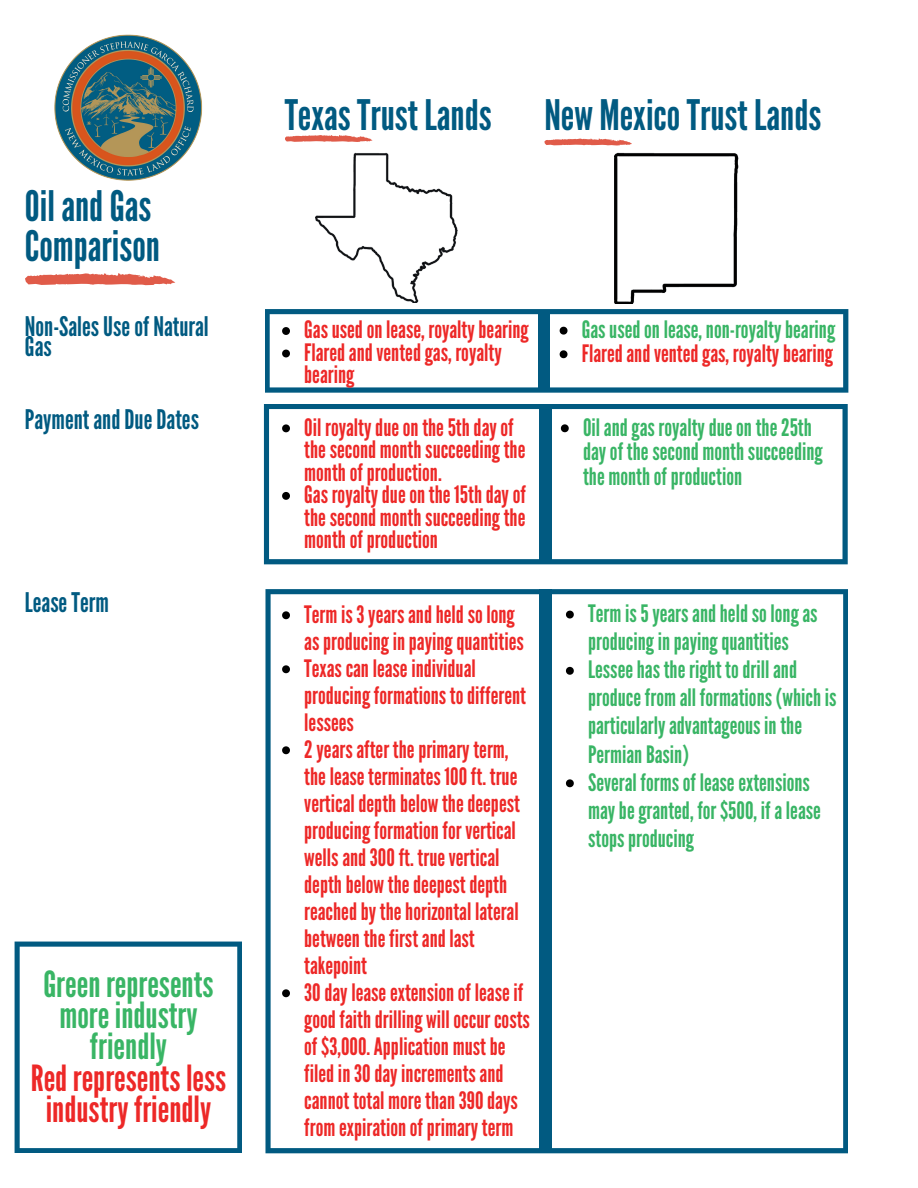
<style>
.page{position:relative;width:918px;height:1188px;background:#fff}
.page>*{position:absolute;margin:0;border:0;box-sizing:border-box;transform-origin:0 0}
.t1{font:42px/40.5px "League Gothic";color:#015a81}
.t2{font:36px/31.2px "League Gothic";color:#39b565;text-align:center}
.t3{font:36px/31.2px "League Gothic";color:#ed2827;text-align:center}
.t4{font:27px/20.2px "League Gothic";color:#015a81}
.t5{font:24px/27px "League Gothic";color:#ed2827}
.t6{font:24px/28.2px "League Gothic";color:#39b565}
</style>
<div class="page">
<svg style="left:285px;top:135px;width:88px;height:7px"></svg>
<svg style="left:544px;top:138px;width:88px;height:7px"></svg>
<svg style="left:265px;top:309px;width:583px;height:84px"></svg>
<div style="left:539px;top:312px;width:11px;height:78px;background:#015a81"></div>
<svg style="left:264px;top:404px;width:584px;height:160px"></svg>
<svg style="left:282px;top:424px;width:8px;height:8px"></svg>
<svg style="left:282px;top:492px;width:8px;height:8px"></svg>
<div style="left:540px;top:407px;width:11px;height:154px;background:#015a81"></div>
<svg style="left:265px;top:589px;width:583px;height:564px"></svg>
<div style="left:540px;top:589px;width:11px;height:561px;background:#015a81"></div>
<svg style="left:282px;top:327px;width:8px;height:8px"></svg>
<svg style="left:282px;top:350px;width:8px;height:7px"></svg>
<svg style="left:560px;top:327px;width:8px;height:8px"></svg>
<svg style="left:560px;top:350px;width:8px;height:8px"></svg>
<svg style="left:282px;top:611px;width:8px;height:8px"></svg>
<svg style="left:282px;top:665px;width:8px;height:8px"></svg>
<svg style="left:282px;top:746px;width:8px;height:8px"></svg>
<svg style="left:282px;top:989px;width:8px;height:8px"></svg>
<svg style="left:561px;top:424px;width:8px;height:8px"></svg>
<svg style="left:566px;top:611px;width:8px;height:8px"></svg>
<svg style="left:566px;top:667px;width:8px;height:8px"></svg>
<svg style="left:566px;top:779px;width:8px;height:8px"></svg>
<svg style="left:25px;top:273px;width:150px;height:12px"></svg>
<img style="left:315px;top:152px;width:143px;height:151px">
<img style="left:614px;top:152px;width:125px;height:151px">
<svg style="left:15px;top:942px;width:227px;height:211px"></svg>
<img style="left:54px;top:34px;width:148px;height:147px">
<h1 class="t1" style="left:25px;top:186px;width:137px">Oil and Gas<br>Comparison</h1>
<p class="t4" style="left:25px;top:316px;width:185px">Non-Sales Use of Natural<br>Gas</p>
<h1 class="t1" style="left:285px;top:95px;width:208px">Texas Trust Lands</h1>
<h1 class="t1" style="left:544px;top:95px;width:279px">New Mexico Trust Lands</h1>
<p class="t5" style="left:304px;top:319px;width:226px;line-height:22.5px">Gas used on lease, royalty bearing<br>Flared and vented gas, royalty bearing</p>
<p class="t6" style="left:582px;top:315px;width:255px">Gas used on lease, non-royalty bearing</p>
<p class="t5" style="left:582px;top:340px;width:253px">Flared and vented gas, royalty bearing</p>
<p class="t4" style="left:25px;top:409px;width:176px">Payment and Due Dates</p>
<p class="t5" style="left:304px;top:416px;width:223px;line-height:22.5px">Oil royalty due on the 5th day of the second month succeeding the month of production.<br>Gas royalty due on the 15th day of the second month succeeding the month of production</p>
<p class="t4" style="left:25px;top:593px;width:85px">Lease Term</p>
<h2 class="t2" style="left:43px;top:969px;width:172px">Green represents more industry friendly</h2>
<h2 class="t3" style="left:31px;top:1062px;width:197px">Red represents less industry friendly</h2>
<p class="t5" style="left:304px;top:601px;width:227px">Term is 3 years and held so long as producing in paying quantities<br>Texas can lease individual producing formations to different lessees<br>2 years after the primary term, the lease terminates 100 ft. true vertical depth below the deepest producing formation for vertical wells and 300 ft. true vertical depth below the deepest depth reached by the horizontal lateral between the first and last takepoint<br>30 day lease extension of lease if good faith drilling will occur costs of $3,000. Application must be filed in 30 day increments and cannot total more than 390 days from expiration of primary term</p>
<p class="t6" style="left:583px;top:415px;width:241px;line-height:24.8px">Oil and gas royalty due on the 25th day of the second month succeeding the month of production</p>
<p class="t6" style="left:588px;top:599px;width:250px">Term is 5 years and held so long as producing in paying quantities<br>Lessee has the right to drill and produce from all formations (which is particularly advantageous in the<br>Permian Basin)<br>Several forms of lease extensions may be granted, for $500, if a lease stops producing</p>
</div>
